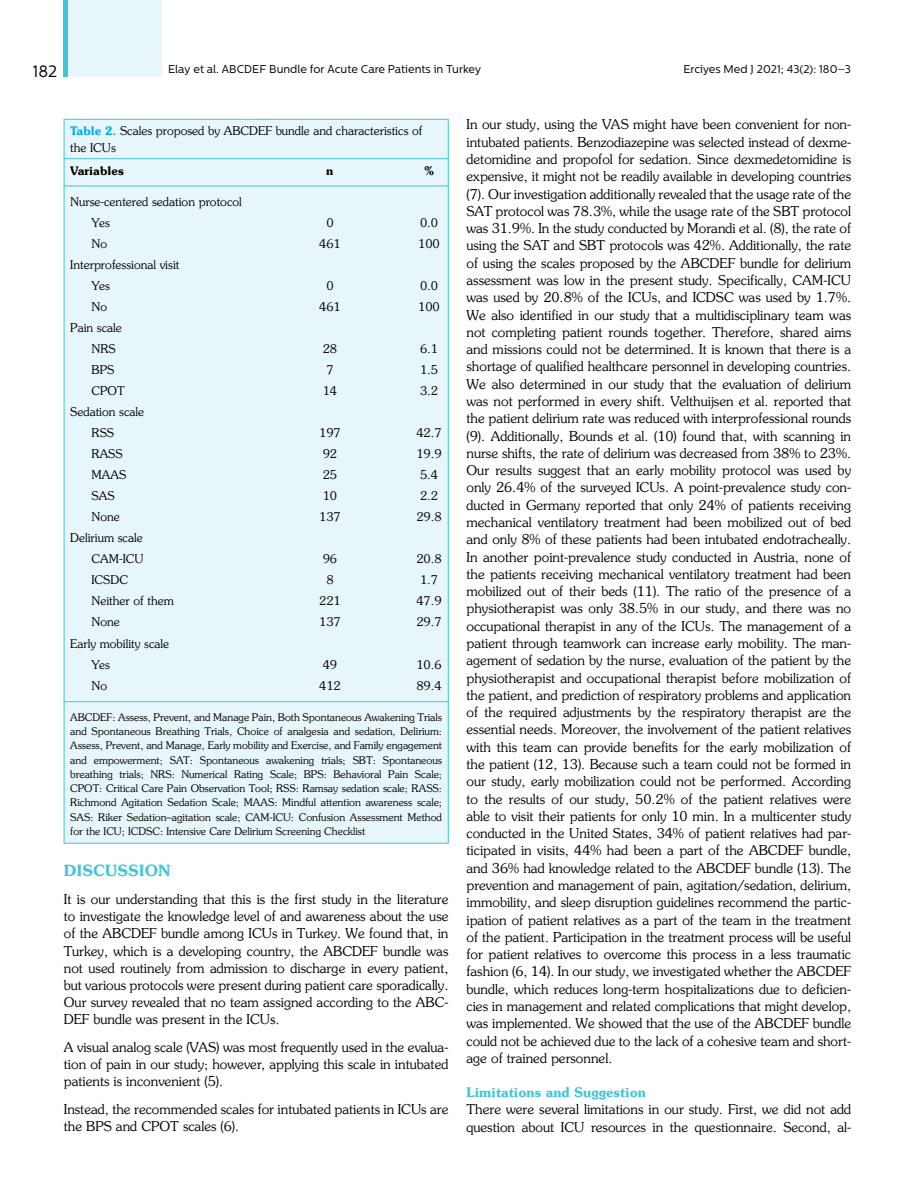
<style>
.page{position:relative;width:915px;height:1191px;background:#fff}
.page>*{position:absolute;margin:0;border:0;box-sizing:border-box;transform-origin:0 0}
.t1{font:16.5px "Centrale Sans";color:#000}
.t2{font:700 15.75px "Souvenir";color:#42c4dd}
.t3{font:13.5px/17.2px "Souvenir";color:#000;text-align:justify}
.t4{font:700 13.5px "Souvenir";color:#42c4dd}
.t5{font:12px/21px "Souvenir";color:#000}
.t6{font:700 12px "Souvenir";color:#000}
.t7{font:11.25px "Centrale Sans";color:#000}
.t8{font:10.5px/14.2px "Souvenir";color:#000;text-align:justify}
.s1{font-weight:700;color:#00aeef}
</style>
<div class="page">
<div style="left:64px;top:0;width:98px;height:77px;background:#e7f6fa"></div>
<hr style="left:64px;top:0;width:4px;height:77px;background:#42c4dd">
<div style="left:64px;top:119px;width:384px;height:724px;background:#e7f6fa"></div>
<hr style="left:64px;top:158px;width:384px;height:1px;background:#42c4dd">
<hr style="left:64px;top:701px;width:384px;height:1px;background:#42c4dd">
<hr style="left:64px;top:186px;width:384px;height:1px;background:#42c4dd">
<p class="t7" style="left:168px;top:62px;width:314px">Elay et al. ABCDEF Bundle for Acute Care Patients in Turkey</p>
<p class="t1" style="left:33px;top:61px;width:26px">182</p>
<p class="t7" style="left:683px;top:62px;width:169px">Erciyes Med J 2021; 43(2): 180–3</p>
<p class="t5" style="left:70px;top:122px;width:353px;line-height:17.2px"><span class="s1">Table 2.</span> Scales proposed by ABCDEF bundle and characteristics of the ICUs</p>
<p class="t6" style="left:70px;top:163px;width:55px">Variables</p>
<p class="t6" style="left:326px;top:163px;width:9px">n</p>
<p class="t6" style="left:423px;top:163px;width:12px">%</p>
<p class="t5" style="left:91px;top:191px;width:152px;text-indent:-21px">Nurse-centered sedation protocol<br>Yes</p>
<p class="t5" style="left:326px;top:212px;width:9px">0</p>
<p class="t5" style="left:420px;top:212px;width:19px">0.0</p>
<p class="t5" style="left:91px;top:233px;width:17px">No</p>
<p class="t5" style="left:319px;top:233px;width:23px">461</p>
<p class="t5" style="left:418px;top:233px;width:23px">100</p>
<p class="t5" style="left:91px;top:254px;width:89px;text-indent:-21px">Interprofessional visit<br>Yes</p>
<p class="t5" style="left:326px;top:275px;width:9px">0</p>
<p class="t5" style="left:420px;top:275px;width:19px">0.0</p>
<p class="t5" style="left:91px;top:296px;width:17px">No</p>
<p class="t5" style="left:319px;top:296px;width:23px">461</p>
<p class="t5" style="left:418px;top:296px;width:23px">100</p>
<p class="t5" style="left:91px;top:317px;width:32px;text-indent:-21px">Pain scale<br>NRS</p>
<p class="t5" style="left:322px;top:338px;width:16px">28</p>
<p class="t5" style="left:420px;top:338px;width:19px">6.1</p>
<p class="t5" style="left:91px;top:359px;width:24px">BPS</p>
<p class="t5" style="left:326px;top:359px;width:9px">7</p>
<p class="t5" style="left:420px;top:359px;width:19px">1.5</p>
<p class="t5" style="left:91px;top:380px;width:35px">CPOT</p>
<p class="t5" style="left:322px;top:380px;width:16px">14</p>
<p class="t5" style="left:420px;top:380px;width:19px">3.2</p>
<p class="t5" style="left:91px;top:401px;width:54px;text-indent:-21px">Sedation scale<br>RSS</p>
<p class="t5" style="left:319px;top:422px;width:23px">197</p>
<p class="t5" style="left:416px;top:422px;width:27px">42.7</p>
<p class="t5" style="left:91px;top:443px;width:33px">RASS</p>
<p class="t5" style="left:322px;top:443px;width:16px">92</p>
<p class="t5" style="left:416px;top:443px;width:27px">19.9</p>
<p class="t5" style="left:91px;top:464px;width:36px">MAAS</p>
<p class="t5" style="left:322px;top:464px;width:16px">25</p>
<p class="t5" style="left:420px;top:464px;width:19px">5.4</p>
<p class="t5" style="left:91px;top:485px;width:25px">SAS</p>
<p class="t5" style="left:322px;top:485px;width:16px">10</p>
<p class="t5" style="left:420px;top:485px;width:19px">2.2</p>
<p class="t5" style="left:91px;top:506px;width:30px">None</p>
<p class="t5" style="left:319px;top:506px;width:23px">137</p>
<p class="t5" style="left:416px;top:506px;width:27px">29.8</p>
<p class="t5" style="left:70px;top:527px;width:75px;text-align:right">Delirium scale<br>CAM-ICU</p>
<p class="t5" style="left:322px;top:548px;width:16px">96</p>
<p class="t5" style="left:416px;top:548px;width:27px">20.8</p>
<p class="t5" style="left:91px;top:569px;width:38px">ICSDC</p>
<p class="t5" style="left:326px;top:569px;width:9px">8</p>
<p class="t5" style="left:420px;top:569px;width:19px">1.7</p>
<p class="t5" style="left:91px;top:590px;width:84px">Neither of them</p>
<p class="t5" style="left:319px;top:590px;width:23px">221</p>
<p class="t5" style="left:416px;top:590px;width:27px">47.9</p>
<p class="t5" style="left:91px;top:611px;width:30px">None</p>
<p class="t5" style="left:319px;top:611px;width:23px">137</p>
<p class="t5" style="left:416px;top:611px;width:27px">29.7</p>
<p class="t5" style="left:91px;top:632px;width:79px;text-indent:-21px">Early mobility scale<br>Yes</p>
<p class="t5" style="left:322px;top:653px;width:16px">49</p>
<p class="t5" style="left:416px;top:653px;width:27px">10.6</p>
<p class="t5" style="left:91px;top:674px;width:17px">No</p>
<p class="t5" style="left:319px;top:674px;width:23px">412</p>
<p class="t5" style="left:416px;top:674px;width:27px">89.4</p>
<p class="t8" style="left:70px;top:710px;width:373px">ABCDEF: Assess, Prevent, and Manage Pain, Both Spontaneous Awakening Trials and Spontaneous Breathing Trials, Choice of analgesia and sedation, Delirium:<br>Assess, Prevent, and Manage, Early mobility and Exercise, and Family engagement and empowerment; SAT: Spontaneous awakening trials; SBT: Spontaneous breathing trials; NRS: Numerical Rating Scale; BPS: Behavioral Pain Scale; CPOT: Critical Care Pain Observation Tool; RSS: Ramsay sedation scale; RASS:<br>Richmond Agitation Sedation Scale; MAAS: Mindful attention awareness scale; SAS: Riker Sedation–agitation scale; CAM-ICU: Confusion Assessment Method for the ICU; ICDSC: Intensive Care Delirium Screening Checklist</p>
<p class="t2" style="left:64px;top:861px;width:108px">DISCUSSION</p>
<p class="t3" style="left:64px;top:890px;width:386px">It is our understanding that this is the first study in the literature to investigate the knowledge level of and awareness about the use of the ABCDEF bundle among ICUs in Turkey. We found that, in Turkey, which is a developing country, the ABCDEF bundle was not used routinely from admission to discharge in every patient, but various protocols were present during patient care sporadically.<br>Our survey revealed that no team assigned according to the ABC-DEF bundle was present in the ICUs.</p>
<p class="t3" style="left:64px;top:1038px;width:386px">A visual analog scale (VAS) was most frequently used in the evalua&shy;tion of pain in our study; however, applying this scale in intubated patients is inconvenient (5).</p>
<p class="t3" style="left:64px;top:1100px;width:386px">Instead, the recommended scales for intubated patients in ICUs are the BPS and CPOT scales (6).</p>
<p class="t3" style="left:466px;top:116px;width:386px">In our study, using the VAS might have been convenient for non&shy;intubated patients. Benzodiazepine was selected instead of dexme&shy;detomidine and propofol for sedation. Since dexmedetomidine is expensive, it might not be readily available in developing countries (7). Our investigation additionally revealed that the usage rate of the SAT protocol was 78.3%, while the usage rate of the SBT protocol was 31.9%. In the study conducted by Morandi et al. (8), the rate of using the SAT and SBT protocols was 42%. Additionally, the rate of using the scales proposed by the ABCDEF bundle for delirium assessment was low in the present study. Specifically, CAM-ICU was used by 20.8% of the ICUs, and ICDSC was used by 1.7%.<br>We also identified in our study that a multidisciplinary team was not completing patient rounds together. Therefore, shared aims and missions could not be determined. It is known that there is a shortage of qualified healthcare personnel in developing countries.<br>We also determined in our study that the evaluation of delirium was not performed in every shift. Velthuijsen et al. reported that the patient delirium rate was reduced with interprofessional rounds (9). Additionally, Bounds et al. (10) found that, with scanning in nurse shifts, the rate of delirium was decreased from 38% to 23%.<br>Our results suggest that an early mobility protocol was used by only 26.4% of the surveyed ICUs. A point-prevalence study con&shy;ducted in Germany reported that only 24% of patients receiving mechanical ventilatory treatment had been mobilized out of bed and only 8% of these patients had been intubated endotracheally.<br>In another point-prevalence study conducted in Austria, none of the patients receiving mechanical ventilatory treatment had been mobilized out of their beds (11). The ratio of the presence of a physiotherapist was only 38.5% in our study, and there was no occupational therapist in any of the ICUs. The management of a patient through teamwork can increase early mobility. The man&shy;agement of sedation by the nurse, evaluation of the patient by the physiotherapist and occupational therapist before mobilization of the patient, and prediction of respiratory problems and application of the required adjustments by the respiratory therapist are the essential needs. Moreover, the involvement of the patient relatives with this team can provide benefits for the early mobilization of the patient (12, 13). Because such a team could not be formed in our study, early mobilization could not be performed. According to the results of our study, 50.2% of the patient relatives were able to visit their patients for only 10 min. In a multicenter study conducted in the United States, 34% of patient relatives had par&shy;ticipated in visits, 44% had been a part of the ABCDEF bundle, and 36% had knowledge related to the ABCDEF bundle (13). The prevention and management of pain, agitation/sedation, delirium, immobility, and sleep disruption guidelines recommend the partic&shy;ipation of patient relatives as a part of the team in the treatment of the patient. Participation in the treatment process will be useful for patient relatives to overcome this process in a less traumatic fashion (6, 14). In our study, we investigated whether the ABCDEF bundle, which reduces long-term hospitalizations due to deficien&shy;cies in management and related complications that might develop, was implemented. We showed that the use of the ABCDEF bundle could not be achieved due to the lack of a cohesive team and short&shy;age of trained personnel.</p>
<p class="t4" style="left:466px;top:1083px;width:181px">Limitations and Suggestion</p>
<p class="t3" style="left:466px;top:1101px;width:386px">There were several limitations in our study. First, we did not add question about ICU resources in the questionnaire. Second, al-</p>
</div>
